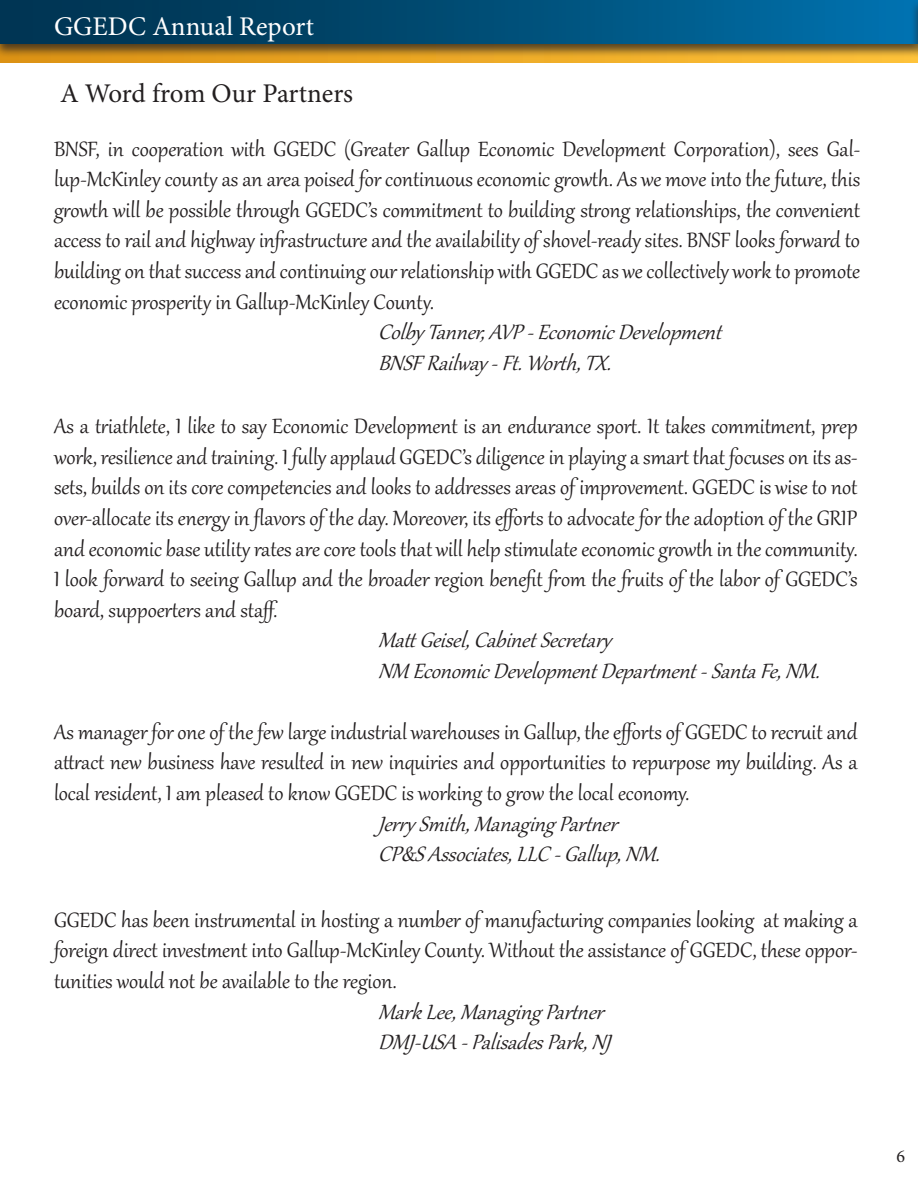
<style>
.page{position:relative;width:918px;height:1188px;background:#fff}
.page>*{position:absolute;margin:0;border:0;box-sizing:border-box;transform-origin:0 0}
.t1{font:27px "Minion Pro";letter-spacing:-.005em;color:#231f20}
.t2{font:27px "Minion Pro";color:#fff}
.t3{font:25.5px/30.6px "Gabriola";color:#231f20;text-align:justify}
.t4{font:italic 25.5px "Gabriola";color:#231f20}
.t5{font:18px "Minion Pro";color:#231f20}
</style>
<div class="page">
<div style="left:0;top:0;width:918px;height:63px;background:linear-gradient(to right,#db9113,#fec239)"></div>
<div style="left:0;top:0;width:918px;height:58px;background:#231f20;opacity:.75"></div>
<div style="left:0;top:0;width:918px;height:43px;background:linear-gradient(to right,#002e48,#006fa9)"></div>
<div style="left:910px;top:0;width:8px;height:58px;background:#231f20;opacity:.75"></div>
<svg style="left:917px;top:0;width:1px;height:43px"></svg>
<p class="t2" style="left:54px;top:8px;width:262px">GGEDC Annual Report</p>
<p class="t1" style="left:60px;top:75px;width:295px">A Word from Our Partners</p>
<p class="t3" style="left:54px;top:132px;width:808px">BNSF, in cooperation with GGEDC (Greater Gallup Economic Development Corporation), sees Gal&shy;lup-McKinley county as an area poised for continuous economic growth. As we move into the future, this growth will be possible through GGEDC’s commitment to building strong relationships, the convenient access to rail and highway infrastructure and the availability of shovel-ready sites. BNSF looks forward to building on that successand continuing ourrelationship with GGEDC as we collectively work to promote economic prosperity in Gallup-McKinley County.</p>
<p class="t4" style="left:378px;top:316px;width:357px">Colby Tanner, AVP - Economic Development</p>
<p class="t4" style="left:378px;top:346px;width:247px">BNSF Railway - Ft. Worth, TX.</p>
<p class="t3" style="left:54px;top:409px;width:805px">As a triathlete, I like to say Economic Development is an endurance sport. It takes commitment, prep work, resilienceand training. I fullyapplaud GGEDC’s diligencein playingasmart that focuseson itsas&shy;sets, builds on its core competencies and looks to addresses areas of improvement. GGEDC is wise to not over-allocate its energyin flavors of the day. Moreover, its efforts to advocate for the adoption of the GRIP and economic base utilityratesare core tools that will help stimulate economicgrowth in the community.<br>I look forward to seeing Gallup and the broader region benefit from the fruits of the labor of GGEDC’s board, suppoerters and staff.</p>
<p class="t4" style="left:378px;top:624px;width:247px">Matt Geisel, Cabinet Secretary</p>
<p class="t4" style="left:378px;top:654px;width:455px">NM Economic Development Department - Santa Fe, NM.</p>
<p class="t3" style="left:54px;top:715px;width:805px">As manager forone of the few large industrial warehouses in Gallup, the efforts of GGEDC to recruit and attract new business have resulted in new inquiries and opportunities to repurpose my building. As a local resident, I am pleased to know GGEDC is working to grow the local economy.</p>
<p class="t4" style="left:378px;top:807px;width:253px">Jerry Smith, Managing Partner</p>
<p class="t4" style="left:378px;top:838px;width:295px">CP&amp;S Associates, LLC - Gallup, NM.</p>
<p class="t3" style="left:54px;top:903px;width:805px">GGEDC has been instrumental in hosting a number of manufacturing companies looking at making a foreign direct investment into Gallup-McKinley County. Without the assistance of GGEDC, these oppor&shy;tunities would not be available to the region.</p>
<p class="t4" style="left:378px;top:995px;width:239px">Mark Lee, Managing Partner</p>
<p class="t4" style="left:378px;top:1025px;width:247px">DMJ-USA - Palisades Park, NJ</p>
<p class="t5" style="left:896px;top:1144px;width:10px">6</p>
</div>
